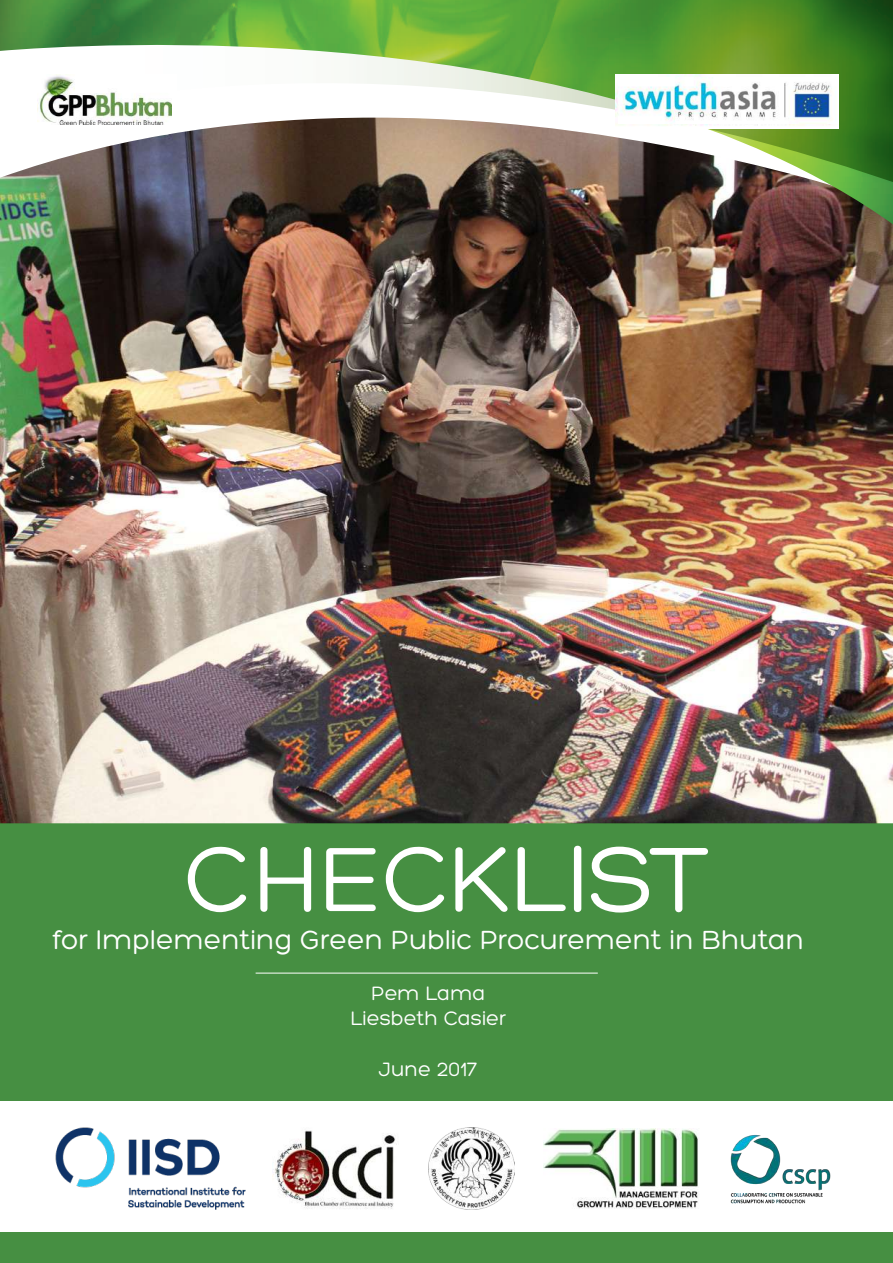
<style>
.page{position:relative;width:893px;height:1263px;background:#fff}
.page>*{position:absolute;margin:0;border:0;box-sizing:border-box;transform-origin:0 0}
.t1{font:99px "Hero";color:#fff}
.t2{font:28.5px "Hero";color:#fff}
.t3{font:21px/25.2px "Hero";color:#fff;text-align:center}
</style>
<div class="page">
<div style="left:0;top:821px;width:893px;height:442px;background:#468f42"></div>
<img style="left:0;top:224px;width:893px;height:599px">
<img style="left:0;top:192px;width:893px;height:32px">
<svg style="left:0;top:0;width:893px;height:192px"></svg>
<div style="left:0;top:1101px;width:893px;height:131px;background:#fff"></div>
<img style="left:272px;top:1130px;width:125px;height:79px">
<img style="left:730px;top:1135px;width:101px;height:69px">
<img style="left:543px;top:1128px;width:155px;height:81px">
<img style="left:429px;top:1128px;width:86px;height:81px">
<img style="left:55px;top:1128px;width:190px;height:81px">
<hr style="left:256px;top:973px;width:342px;height:1px;background:#fff">
<svg style="left:38px;top:74px;width:138px;height:53px"></svg>
<img style="left:38px;top:74px;width:134px;height:50px">
<img style="left:616px;top:74px;width:223px;height:54px">
<img style="left:618px;top:77px;width:221px;height:46px">
<h1 class="t1" style="left:184px;top:828px;width:527px">Checklist</h1>
<p class="t2" style="left:53px;top:926px;width:753px">for Implementing Green Public Procurement in Bhutan</p>
<p class="t3" style="left:350px;top:981px;width:157px">Pem Lama<br>Liesbeth Casier</p>
<p class="t3" style="left:379px;top:1056px;width:100px">June 2017</p>
</div>
